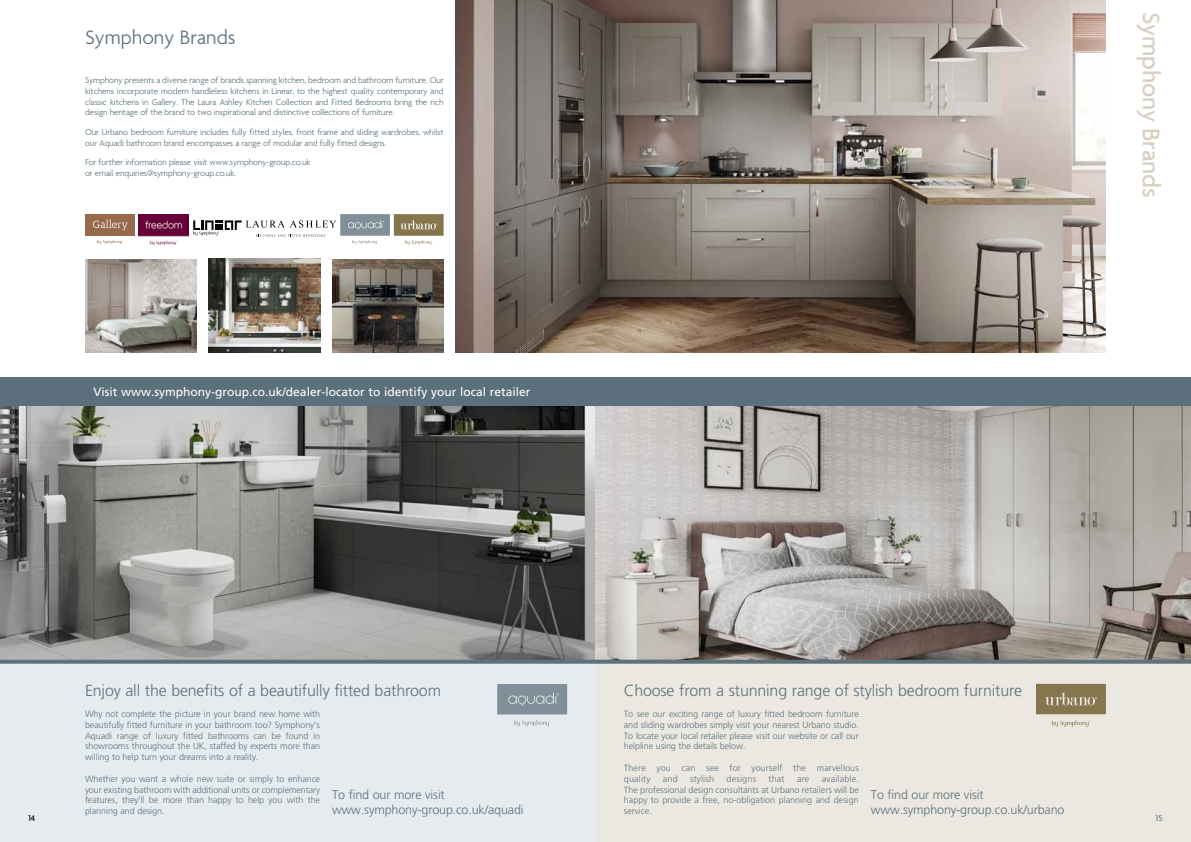
<style>
.page{position:relative;width:1191px;height:842px;background:#fff}
.page>*{position:absolute;margin:0;border:0;box-sizing:border-box;transform-origin:0 0}
.t1{font:500 26px "Agenda";letter-spacing:-.01em;color:#d8cfc0}
.t2{font:300 21px "Agenda";color:#5c727d}
.t3{font:300 16px "Frutiger";letter-spacing:-.01em;color:#5c727d}
.t4{font:300 12.5px/15px "Frutiger";letter-spacing:-.01em;color:#5c727d}
.t5{font:12px "Frutiger";color:#fff}
.t6{font:300 9px/10.8px "Frutiger";letter-spacing:-.01em;color:#5c727d;text-align:justify}
.t7{font:300 9px/10.8px "Agenda";letter-spacing:-.01em;color:#5c727d}
.t8{font:300 9px/10.8px "Frutiger";letter-spacing:.015em;color:#5c727d}
.t9{font:300 9px "Frutiger";letter-spacing:.02em;color:#5c727d}
.t10{font:500 9px "Agenda";color:#000}
.t11{font:500 9px "Agenda";color:#5c727d}
</style>
<div class="page">
<div style="left:0;top:406px;width:595px;height:436px;background:#e6ebef"></div>
<div style="left:595px;top:406px;width:596px;height:436px;background:#ebe8e1"></div>
<img style="left:0;top:406px;width:1191px;height:254px">
<div style="left:0;top:378px;width:1191px;height:28px;background:#5c6f7c"></div>
<svg style="left:0;top:660px;width:1191px;height:4px;background:#657a84"></svg>
<div style="left:85px;top:214px;width:50px;height:21px;background:#976a4b"></div>
<svg style="left:93px;top:220px;width:35px;height:10px"></svg>
<svg style="left:97px;top:240px;width:26px;height:4px"></svg>
<svg style="left:497px;top:684px;width:70px;height:30px;background:#87959d"></svg>
<div style="left:509px;top:696px;width:7px;height:7px;background:#819098;border-radius:50%"></div>
<div style="left:546px;top:696px;width:7px;height:7px;background:#819098;border-radius:50%"></div>
<svg style="left:514px;top:720px;width:36px;height:6px"></svg>
<svg style="left:1051px;top:720px;width:39px;height:7px"></svg>
<svg style="left:1036px;top:684px;width:70px;height:30px;background:#8e7f59"></svg>
<svg style="left:193px;top:214px;width:250px;height:31px"></svg>
<img style="left:455px;top:0;width:651px;height:353px">
<img style="left:85px;top:259px;width:112px;height:94px">
<img style="left:332px;top:259px;width:111px;height:94px">
<img style="left:209px;top:259px;width:111px;height:94px">
<img style="left:139px;top:214px;width:49px;height:30px">
<h2 class="t2" style="left:85px;top:26px;width:152px">Symphony Brands</h2>
<p class="t7" style="left:85px;top:75px;width:360px;text-align:justify">Symphony presents a diverse range of brands spanning kitchen, bedroom and bathroom furniture. Our kitchens incorporate modern handleless kitchens in Linear, to the highest quality contemporary and classic kitchens in Gallery. The Laura Ashley Kitchen Collection and Fitted Bedrooms bring the rich design heritage of the brand to two inspirational and distinctive collections of furniture.</p>
<p class="t7" style="left:85px;top:127px;width:360px">Our Urbano bedroom furniture includes fully fitted styles, front frame and sliding wardrobes, whilst our Aquadi bathroom brand encompasses a range of modular and fully fitted designs.</p>
<p class="t7" style="left:85px;top:157px;width:227px">For further information please visit www.symphony-group.co.uk or email enquiries@symphony-group.co.uk.</p>
<h3 class="t5" style="left:94px;top:385px;width:438px">Visit www.symphony-group.co.uk/dealer-locator to identify your local retailer</h3>
<h3 class="t3" style="left:85px;top:681px;width:357px">Enjoy all the benefits of a beautifully fitted bathroom</h3>
<h3 class="t3" style="left:624px;top:681px;width:400px">Choose from a stunning range of stylish bedroom furniture</h3>
<h1 class="t1" style="left:1165px;top:12px;width:187px;rotate:90deg">Symphony Brands</h1>
<p class="t6" style="left:624px;top:708px;width:236px">To see our exciting range of luxury fitted bedroom furniture and sliding wardrobes simply visit your nearest Urbano studio.<br>To locate your local retailer please visit our website or call our helpline using the details below.</p>
<p class="t8" style="left:624px;top:762px;width:236px">There you can see for yourself the marvellous quality</p>
<p class="t6" style="left:85px;top:708px;width:236px">Why not complete the picture in your brand new home with beautifully fitted furniture in your bathroom too? Symphony’s Aquadi range of luxury fitted bathrooms can be found in showrooms throughout the UK, staffed by experts more than willing to help turn your dreams into a reality.</p>
<p class="t6" style="left:85px;top:773px;width:236px">Whether you want a whole new suite or simply to enhance your existing bathroom with additional units or complementary features, they’ll be more than happy to help you with the planning and design.</p>
<p class="t6" style="left:624px;top:773px;width:236px;text-indent:198px">available.<br>The professional design consultants at Urbano retailers will be happy to provide a free, no-obligation planning and design service.</p>
<p class="t6" style="left:663px;top:773px;width:16px">and</p>
<p class="t9" style="left:690px;top:773px;width:26px">stylish</p>
<p class="t9" style="left:726px;top:773px;width:31px">designs</p>
<p class="t6" style="left:768px;top:773px;width:18px">that</p>
<p class="t6" style="left:797px;top:773px;width:14px">are</p>
<h3 class="t4" style="left:332px;top:787px;width:193px">To find our more visit www.symphony-group.co.uk/aquadi</h3>
<h3 class="t4" style="left:871px;top:787px;width:195px">To find our more visit www.symphony-group.co.uk/urbano</h3>
<p class="t10" style="left:28px;top:813px;width:8px">14</p>
<p class="t11" style="left:1156px;top:813px;width:8px">15</p>
</div>
